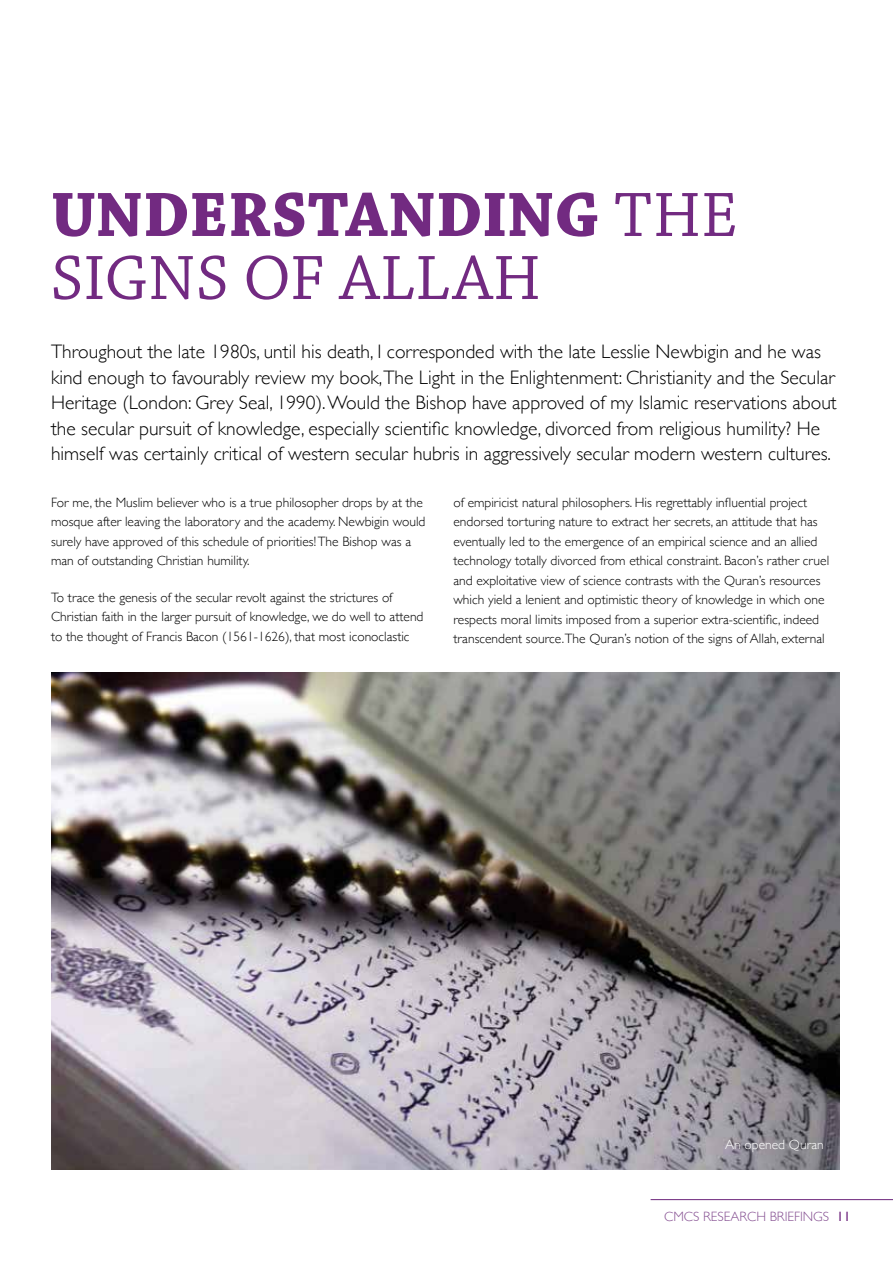
<style>
.page{position:relative;width:893px;height:1263px;background:#fff}
.page>*{position:absolute;margin:0;border:0;box-sizing:border-box;transform-origin:0 0}
.t1{font:66px/63px "Chaparral Pro";color:#722a81}
.t2{font:300 19.5px/25.5px "Gill Sans";color:#000}
.t3{font:300 13.5px/19.5px "Gill Sans";color:#000}
.t4{font:300 13.5px "Gill Sans";color:#865092}
.t5{font:300 13.5px "Gill Sans";color:#fff}
.s1{font-weight:700}
.s2{font-weight:400;color:#722a81}
</style>
<div class="page">
<hr style="left:651px;top:1199px;width:242px;height:1px;background:#7c3d89">
<img style="left:51px;top:673px;width:788px;height:496px">
<h1 class="t1" style="left:51px;top:186px;width:688px"><span class="s1">UNDERSTANDING</span> THE<br>SIGNS OF ALLAH</h1>
<p class="t2" style="left:51px;top:338px;width:787px">Throughout the late 1980s, until his death, I corresponded with the late Lesslie Newbigin and he was kind enough to favourably review my book,The Light in the Enlightenment: Christianity and the Secular Heritage (London: Grey Seal, 1990). Would the Bishop have approved of my Islamic reservations about the secular pursuit of knowledge, especially scientific knowledge, divorced from religious humility? He himself was certainly critical of western secular hubris in aggressively secular modern western cultures.</p>
<p class="t3" style="left:51px;top:492px;width:376px">For me, the Muslim believer who is a true philosopher drops by at the mosque after leaving the laboratory and the academy. Newbigin would surely have approved of this schedule of priorities! The Bishop was a man of outstanding Christian humility.</p>
<p class="t3" style="left:51px;top:587px;width:374px">To trace the genesis of the secular revolt against the strictures of<br>Christian faith in the larger pursuit of knowledge, we do well to attend to the thought of Francis Bacon (1561-1626), that most iconoclastic</p>
<p class="t3" style="left:453px;top:492px;width:377px">of empiricist natural philosophers. His regrettably influential project endorsed torturing nature to extract her secrets, an attitude that has eventually led to the emergence of an empirical science and an allied technology totally divorced from ethical constraint. Bacon’s rather cruel and exploitative view of science contrasts with the Quran’s resources which yield a lenient and optimistic theory of knowledge in which one respects moral limits imposed from a superior extra-scientific, indeed transcendent source.The Quran’s notion of the signs of Allah, external</p>
<p class="t5" style="left:725px;top:1134px;width:100px">An opened Quran</p>
<p class="t4" style="left:664px;top:1206px;width:188px">CMCS RESEARCH BRIEFINGS <span class="s2">11</span></p>
</div>
